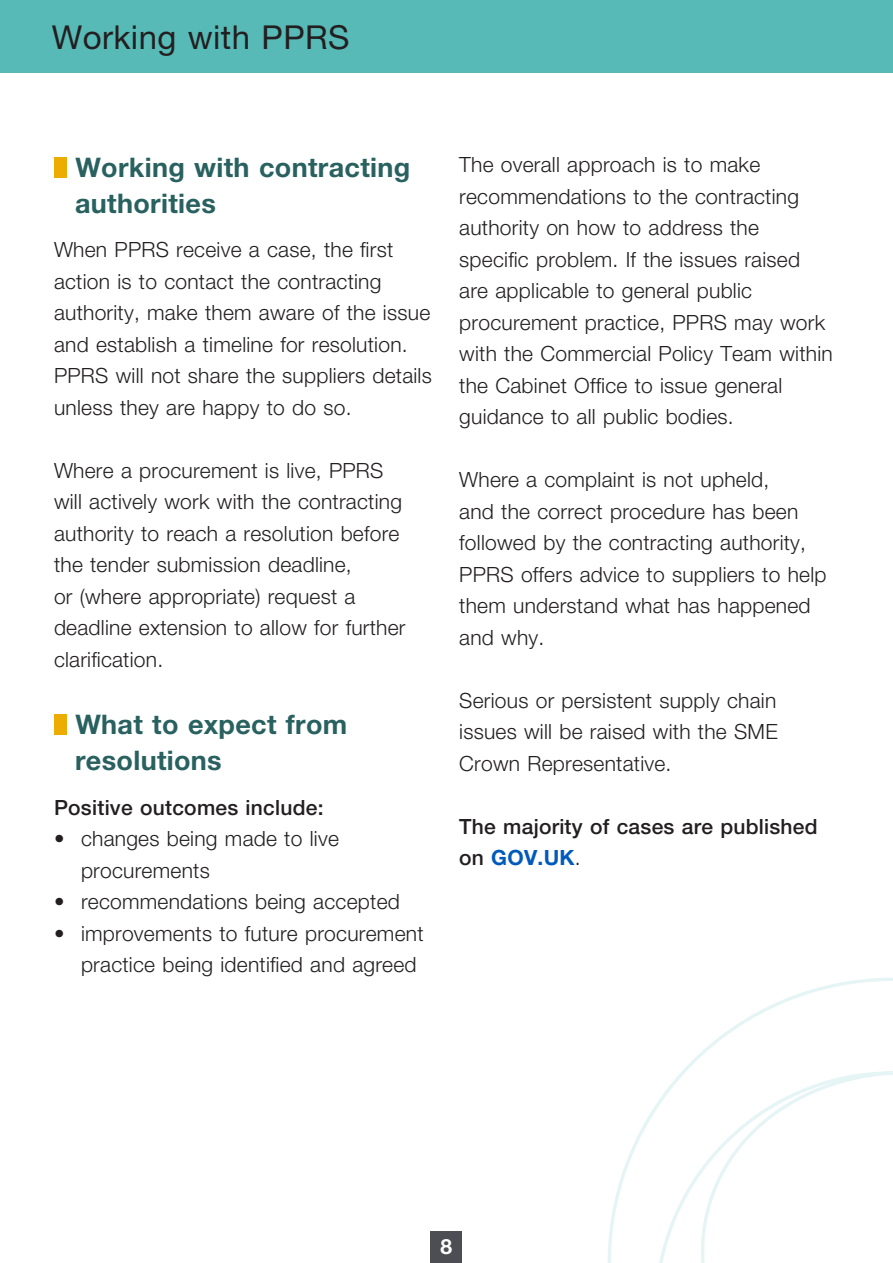
<style>
.page{position:relative;width:893px;height:1263px;background:#fff}
.page>*{position:absolute;margin:0;border:0;box-sizing:border-box;transform-origin:0 0}
.t1{font:33px "Helvetica Neue LT Pro";letter-spacing:.01em;color:#231f20}
.Subtitle_1_line{font:700 27px/36px "Helvetica Neue LT Pro";letter-spacing:.01em;color:#28615f}
.Body{font:300 21px/31.5px "Helvetica Neue LT Pro";letter-spacing:.01em;color:#231f20}
.Body-2{font:500 21px/31.5px "Helvetica Neue LT Pro";letter-spacing:.01em;color:#231f20}
.t2{font:700 21px "Helvetica Neue LT Pro";color:#fff}
.s1{font-weight:700;color:#005abb}
.s2{font-weight:300}
</style>
<div class="page">
<div style="left:431px;top:1231px;width:31px;height:32px;background:#4d4e53"></div>
<div style="left:54px;top:157px;width:13px;height:21px;background:#ecac00"></div>
<div style="left:54px;top:715px;width:13px;height:20px;background:#ecac00"></div>
<div style="left:0;top:0;width:893px;height:72px;background:#57bab7"></div>
<svg style="left:608px;top:978px;width:285px;height:285px"></svg>
<h1 class="t1" style="left:52px;top:17px;width:299px">Working with PPRS</h1>
<p class="Subtitle_1_line" style="left:75px;top:149px;width:337px">Working with contracting authorities</p>
<p class="Body" style="left:54px;top:234px;width:379px">When PPRS receive a case, the first action is to contact the contracting authority, make them aware of the issue and establish a timeline for resolution.<br>PPRS will not share the suppliers details unless they are happy to do so.</p>
<p class="Body" style="left:54px;top:454px;width:353px">Where a procurement is live, PPRS will actively work with the contracting authority to reach a resolution before the tender submission deadline,<br>or (where appropriate) request a deadline extension to allow for further clarification.</p>
<p class="Subtitle_1_line" style="left:75px;top:706px;width:274px">What to expect from resolutions</p>
<p class="Body-2" style="left:54px;top:791px;width:271px">Positive outcomes include:</p>
<p class="Body" style="left:81px;top:822px;width:259px;text-indent:-27px">• changes being made to live procurements</p>
<p class="Body" style="left:54px;top:885px;width:347px">• recommendations being accepted</p>
<p class="Body" style="left:81px;top:917px;width:344px;text-indent:-27px">• improvements to future procurement practice being identified and agreed</p>
<p class="Body" style="left:459px;top:149px;width:375px">The overall approach is to make recommendations to the contracting authority on how to address the specific problem. If the issues raised are applicable to general public procurement practice, PPRS may work with the Commercial Policy Team within the Cabinet Office to issue general guidance to all public bodies.</p>
<p class="Body" style="left:459px;top:464px;width:369px">Where a complaint is not upheld,<br>and the correct procedure has been followed by the contracting authority,<br>PPRS offers advice to suppliers to help them understand what has happened and why.</p>
<p class="Body" style="left:459px;top:684px;width:320px;text-align:justify">Serious or persistent supply chain issues will be raised with the SME Crown Representative.</p>
<p class="Body-2" style="left:459px;top:810px;width:360px">The majority of cases are published on <span class="s1">GOV.UK</span><span class="s2">.</span></p>
<p class="t2" style="left:440px;top:1233px;width:13px">8</p>
</div>
